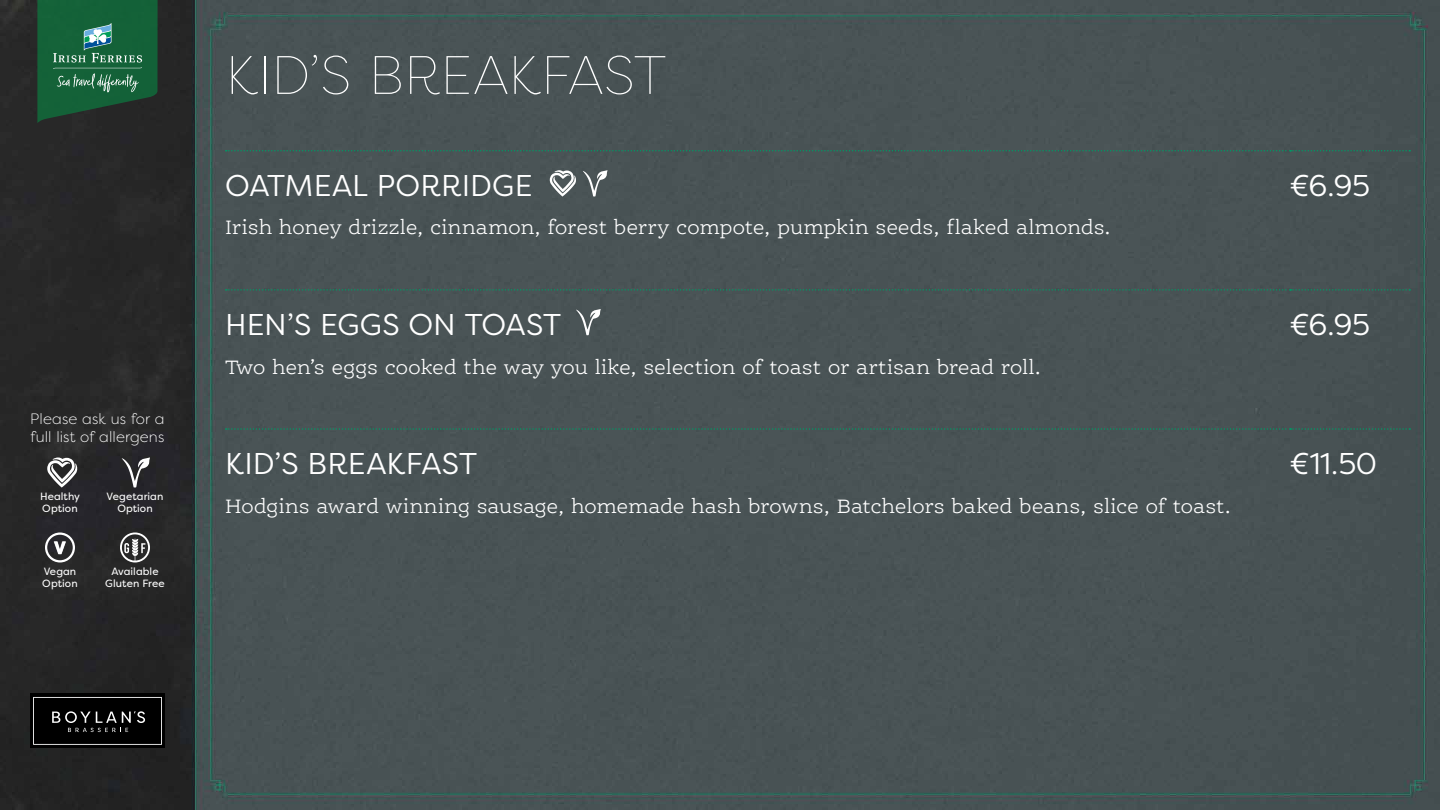
<style>
.page{position:relative;width:1440px;height:810px;background:#fff}
.page>*{position:absolute;margin:0;border:0;box-sizing:border-box;transform-origin:0 0}
.t1{font:100 54px "Filson Pro";letter-spacing:.005em;color:#fff}
.t2{font:30px "Filson Pro";color:#fff}
.t3{font:300 21px "Ernestine Pro";letter-spacing:-.01em;color:#fff}
.t4{font:800 18px "Filson Pro";color:#fff}
.t5{font:300 15px/18px "Filson Pro";letter-spacing:.01em;color:#fff}
.t6{font:10.5px/12px "Filson Pro";letter-spacing:.005em;color:#fff;text-align:center}
</style>
<div class="page">
<img style="left:0;top:0;width:1440px;height:810px">
<svg style="left:226px;top:150px;width:1184px;height:2px;background:#356458"></svg>
<svg style="left:226px;top:289px;width:1184px;height:2px;background:#356458"></svg>
<svg style="left:226px;top:428px;width:1184px;height:2px;background:#356458"></svg>
<div style="left:30px;top:694px;width:135px;height:54px;background:#000"></div>
<svg style="left:33px;top:697px;width:129px;height:48px"></svg>
<svg style="left:38px;top:0;width:119px;height:123px;background:#226342"></svg>
<svg style="left:120px;top:532px;width:30px;height:31px"></svg>
<svg style="left:47px;top:458px;width:31px;height:30px"></svg>
<svg style="left:122px;top:457px;width:28px;height:31px"></svg>
<div style="left:45px;top:532px;width:30px;height:30px;border:2px solid #fff;border-radius:50%"></div>
<svg style="left:54px;top:542px;width:12px;height:12px"></svg>
<svg style="left:583px;top:170px;width:25px;height:27px"></svg>
<svg style="left:576px;top:309px;width:25px;height:26px"></svg>
<svg style="left:550px;top:170px;width:26px;height:27px"></svg>
<p class="t5" style="left:30px;top:410px;width:136px">Please ask us for a full list of allergens</p>
<p class="t6" style="left:40px;top:491px;width:41px;text-align:left">Healthy<br>Option</p>
<p class="t4" style="left:54px;top:537px;width:14px">V</p>
<p class="t6" style="left:42px;top:566px;width:37px;text-align:left">Vegan<br>Option</p>
<p class="t6" style="left:107px;top:491px;width:58px">Vegetarian<br>Option</p>
<p class="t6" style="left:105px;top:566px;width:61px">Available<br>Gluten Free</p>
<h1 class="t1" style="left:226px;top:41px;width:442px">KID’S BREAKFAST</h1>
<h2 class="t2" style="left:225px;top:166px;width:309px">OATMEAL PORRIDGE</h2>
<h2 class="t2" style="left:1290px;top:166px;width:82px">€6.95</h2>
<p class="t3" style="left:225px;top:215px;width:888px">Irish honey drizzle, cinnamon, forest berry compote, pumpkin seeds, flaked almonds.</p>
<h2 class="t2" style="left:225px;top:305px;width:337px">HEN’S EGGS ON TOAST</h2>
<h2 class="t2" style="left:1290px;top:305px;width:82px">€6.95</h2>
<p class="t3" style="left:225px;top:354px;width:818px">Two hen’s eggs cooked the way you like, selection of toast or artisan bread roll.</p>
<h2 class="t2" style="left:225px;top:444px;width:253px">KID’S BREAKFAST</h2>
<h2 class="t2" style="left:1290px;top:444px;width:89px">€11.50</h2>
<p class="t3" style="left:225px;top:493px;width:1008px">Hodgins award winning sausage, homemade hash browns, Batchelors baked beans, slice of toast.</p>
</div>
